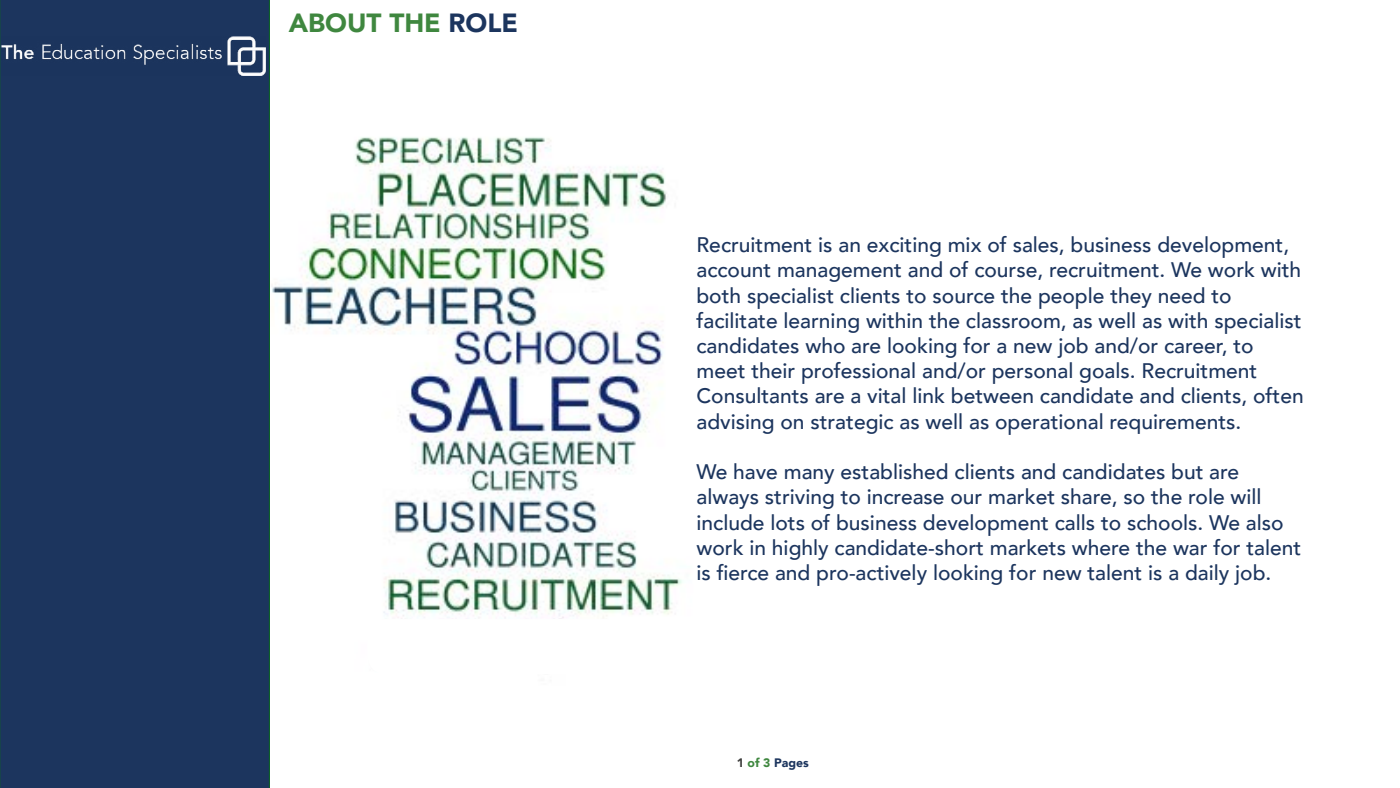
<style>
.page{position:relative;width:1400px;height:788px;background:#fff}
.page>*{position:absolute;margin:0;border:0;box-sizing:border-box;transform-origin:0 0}
.t1{font:900 26.25px "Avenir";color:#3f873f}
.t2{font:500 21px/25.2px "Avenir";color:#1c355e}
.t3{font:900 12.25px "Avenir";color:#1c355e}
.s1{color:#1c355e}
.s2{color:#3c3c3b}
.s3{color:#3f873f}
</style>
<div class="page">
<img style="left:271px;top:137px;width:411px;height:482px">
<div style="left:0;top:0;width:270px;height:788px;background:#1c355e"></div>
<img style="left:2px;top:37px;width:263px;height:39px">
<p class="t1" style="left:289px;top:0;width:231px">ABOUT THE <span class="s1">ROLE</span></p>
<p class="t2" style="left:696px;top:231px;width:609px">Recruitment is an exciting mix of sales, business development, account management and of course, recruitment. We work with both specialist clients to source the people they need to facilitate learning within the classroom, as well as with specialist candidates who are looking for a new job and/or career, to meet their professional and/or personal goals. Recruitment Consultants are a vital link between candidate and clients, often advising on strategic as well as operational requirements.</p>
<p class="t2" style="left:696px;top:458px;width:606px">We have many established clients and candidates but are always striving to increase our market share, so the role will include lots of business development calls to schools. We also work in highly candidate-short markets where the war for talent is fierce and pro-actively looking for new talent is a daily job.</p>
<p class="t3" style="left:737px;top:752px;width:74px"><span class="s2">1</span> <span class="s3">of 3</span> Pages</p>
</div>
